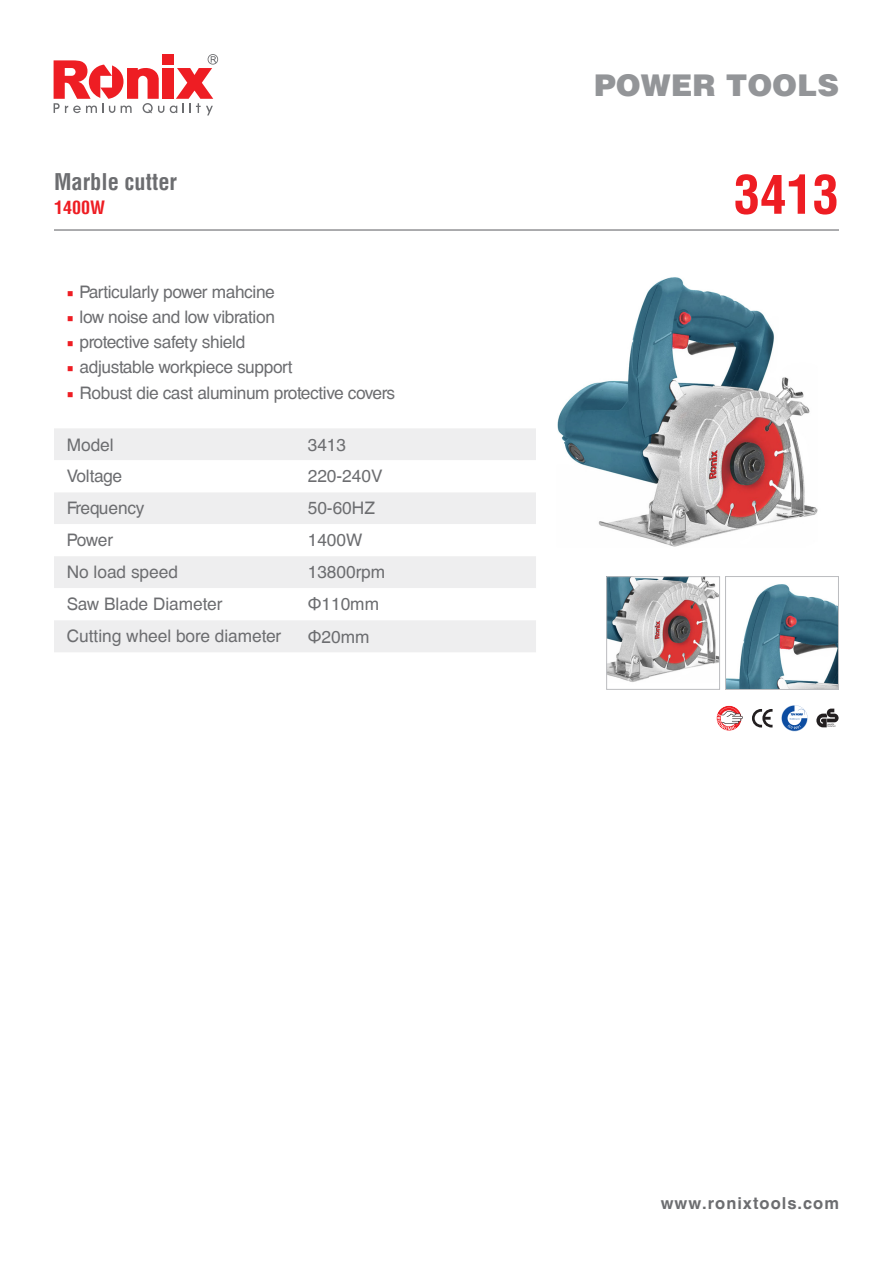
<style>
.page{position:relative;width:893px;height:1263px;background:#fff}
.page>*{position:absolute;margin:0;border:0;box-sizing:border-box;transform-origin:0 0}
.t1{font:700 condensed 52.5px "Helvetica LT";color:#ee1d23}
.t2{font:900 30px "Helvetica LT";color:#939598}
.t3{font:700 condensed 22.5px "Helvetica LT";color:#6c6d70}
.t4{font:700 condensed 18px "Helvetica LT";color:#ee1d23}
.t5{font:17.25px "Helvetica CE";letter-spacing:-.02em;color:#6c6d70}
.t6{font:17.25px "Helvetica CE";color:#6c6d70}
.t7{font:700 16.5px "Helvetica CE";letter-spacing:.06em;color:#6c6d70}
.s1{font-family:"Minion Pro";color:#ee1d23}
.s2{font-family:"Arial"}
</style>
<div class="page">
<svg style="left:170px;top:54px;width:48px;height:61px"></svg>
<div style="left:162px;top:68px;width:11px;height:31px;background:#ee1d23"></div>
<svg style="left:54px;top:60px;width:110px;height:53px"></svg>
<div style="left:162px;top:54px;width:11px;height:11px;background:#ee1d23"></div>
<div style="left:54px;top:428px;width:482px;height:224px;background:#eeeeef"></div>
<svg style="left:54px;top:460px;width:482px;height:160px"></svg>
<hr style="left:54px;top:229px;width:785px;height:2px;background:#6c6d70">
<img style="left:557px;top:277px;width:261px;height:270px">
<svg style="left:781px;top:705px;width:26px;height:26px"></svg>
<svg style="left:716px;top:705px;width:27px;height:26px"></svg>
<svg style="left:752px;top:709px;width:20px;height:18px"></svg>
<svg style="left:816px;top:709px;width:23px;height:18px"></svg>
<img style="left:608px;top:578px;width:110px;height:104px">
<div style="left:606px;top:576px;width:114px;height:114px;border:1px solid #bcbdc0"></div>
<img style="left:727px;top:584px;width:110px;height:104px">
<div style="left:725px;top:576px;width:114px;height:114px;border:1px solid #bcbdc0"></div>
<p class="t3" style="left:54px;top:167px;width:125px">Marble cutter</p>
<p class="t4" style="left:54px;top:196px;width:52px">1400W</p>
<p class="t5" style="left:67px;top:281px;width:210px"><span class="s1">■</span> Particularly power mahcine</p>
<p class="t5" style="left:67px;top:307px;width:210px"><span class="s1">■</span> low noise and low vibration</p>
<p class="t5" style="left:67px;top:332px;width:180px"><span class="s1">■</span> protective safety shield</p>
<p class="t5" style="left:67px;top:357px;width:227px"><span class="s1">■</span> adjustable workpiece support</p>
<p class="t5" style="left:67px;top:382px;width:330px"><span class="s1">■</span> Robust die cast aluminum protective covers</p>
<p class="t5" style="left:67px;top:434px;width:48px">Model</p>
<p class="t5" style="left:308px;top:434px;width:40px">3413</p>
<p class="t5" style="left:67px;top:466px;width:57px">Voltage</p>
<p class="t5" style="left:308px;top:466px;width:76px">220-240V</p>
<p class="t5" style="left:67px;top:498px;width:79px">Frequency</p>
<p class="t5" style="left:308px;top:498px;width:69px">50-60HZ</p>
<p class="t5" style="left:67px;top:530px;width:48px">Power</p>
<p class="t5" style="left:308px;top:530px;width:56px">1400W</p>
<p class="t6" style="left:67px;top:562px;width:113px">No load speed</p>
<p class="t6" style="left:308px;top:562px;width:79px">13800rpm</p>
<p class="t6" style="left:67px;top:594px;width:157px">Saw Blade Diameter</p>
<p class="t5" style="left:308px;top:594px;width:73px"><span class="s2">Φ</span>110mm</p>
<p class="t6" style="left:67px;top:626px;width:216px">Cutting wheel bore diameter</p>
<p class="t5" style="left:308px;top:626px;width:63px"><span class="s2">Φ</span>20mm</p>
<h2 class="t2" style="left:594px;top:65px;width:246px">POWER TOOLS</h2>
<p class="t1" style="left:734px;top:162px;width:107px">3413</p>
<p class="t7" style="left:661px;top:1193px;width:180px">www.ronixtools.com</p>
</div>
